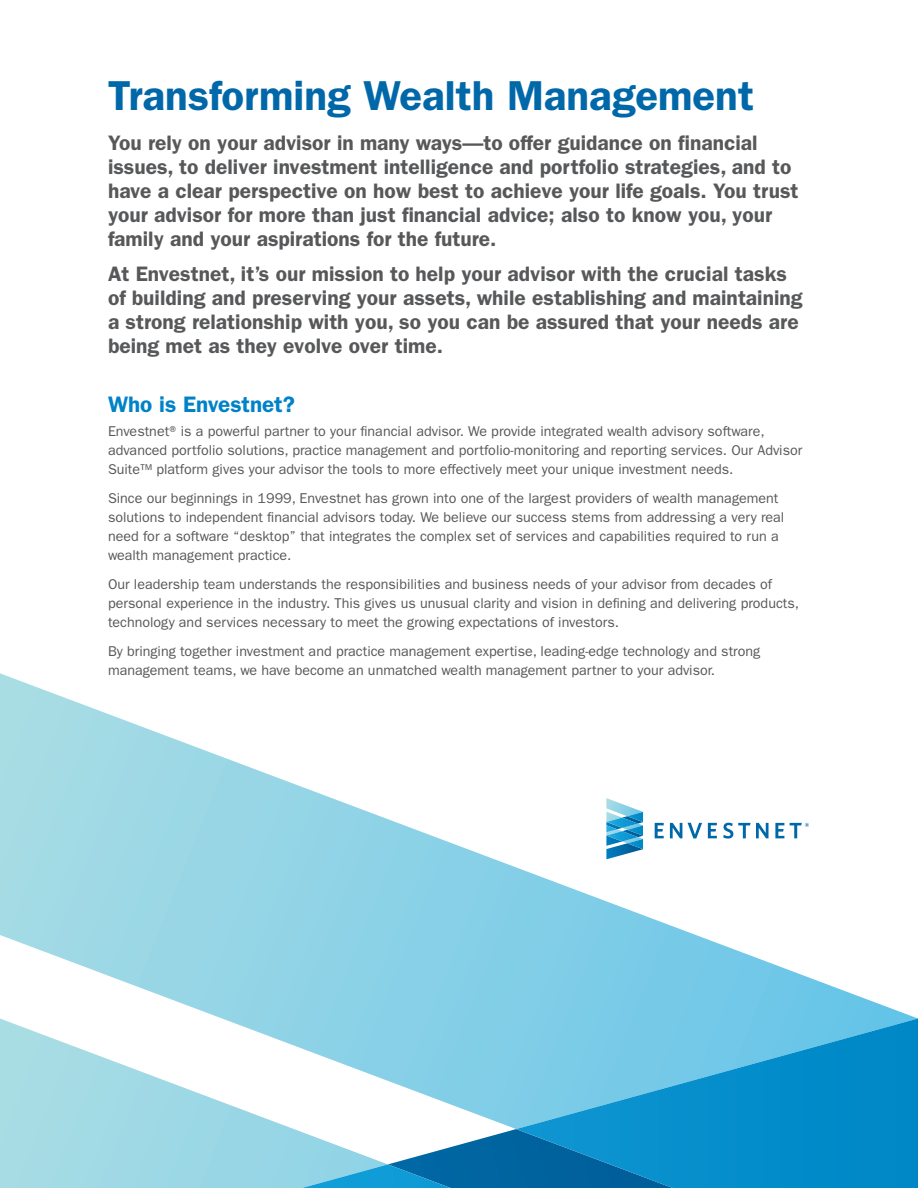
<style>
.page{position:relative;width:918px;height:1188px;background:#fff}
.page>*{position:absolute;margin:0;border:0;box-sizing:border-box;transform-origin:0 0}
.t1{font:600 42px "ITC Franklin Gothic Std";color:#0068a9}
.t2{font:600 22.5px "ITC Franklin Gothic Std";color:#0082c8}
.t3{font:600 21px/24px "ITC Franklin Gothic Std";color:#57585a}
.t4{font:14.25px/18.8px "ITC Franklin Gothic Std";color:#57585a}
</style>
<div class="page">
<svg style="left:0;top:673px;width:918px;height:456px"></svg>
<svg style="left:0;top:1019px;width:388px;height:169px"></svg>
<svg style="left:516px;top:1019px;width:402px;height:169px;background:#2ea2d4"></svg>
<svg style="left:302px;top:1129px;width:371px;height:59px"></svg>
<svg style="left:606px;top:798px;width:37px;height:61px"></svg>
<svg style="left:655px;top:823px;width:9px;height:15px"></svg>
<svg style="left:670px;top:823px;width:12px;height:15px"></svg>
<svg style="left:688px;top:823px;width:14px;height:15px"></svg>
<svg style="left:723px;top:823px;width:46px;height:16px"></svg>
<svg style="left:708px;top:823px;width:9px;height:15px"></svg>
<svg style="left:775px;top:823px;width:9px;height:15px"></svg>
<svg style="left:790px;top:823px;width:19px;height:15px"></svg>
<p class="t1" style="left:108px;top:71px;width:647px">Transforming Wealth Management</p>
<p class="t3" style="left:108px;top:131px;width:692px">You rely on your advisor in many ways—to offer guidance on financial issues, to deliver investment intelligence and portfolio strategies, and to have a clear perspective on how best to achieve your life goals. You trust your advisor for more than just financial advice; also to know you, your family and your aspirations for the future.</p>
<p class="t3" style="left:108px;top:262px;width:696px">At Envestnet, it’s our mission to help your advisor with the crucial tasks of building and preserving your assets, while establishing and maintaining a strong relationship with you, so you can be assured that your needs are being met as they evolve over time.</p>
<p class="t2" style="left:108px;top:391px;width:188px">Who is Envestnet?</p>
<p class="t4" style="left:108px;top:422px;width:696px">Envestnet® is a powerful partner to your financial advisor. We provide integrated wealth advisory software, advanced portfolio solutions, practice management and portfolio-monitoring and reporting services. Our Advisor<br>Suite™ platform gives your advisor the tools to more effectively meet your unique investment needs.</p>
<p class="t4" style="left:108px;top:489px;width:678px">Since our beginnings in 1999, Envestnet has grown into one of the largest providers of wealth management solutions to independent financial advisors today. We believe our success stems from addressing a very real need for a software “desktop” that integrates the complex set of services and capabilities required to run a wealth management practice.</p>
<p class="t4" style="left:108px;top:575px;width:693px">Our leadership team understands the responsibilities and business needs of your advisor from decades of personal experience in the industry. This gives us unusual clarity and vision in defining and delivering products, technology and services necessary to meet the growing expectations of investors.</p>
<p class="t4" style="left:108px;top:642px;width:654px">By bringing together investment and practice management expertise, leading-edge technology and strong management teams, we have become an unmatched wealth management partner to your advisor.</p>
</div>
